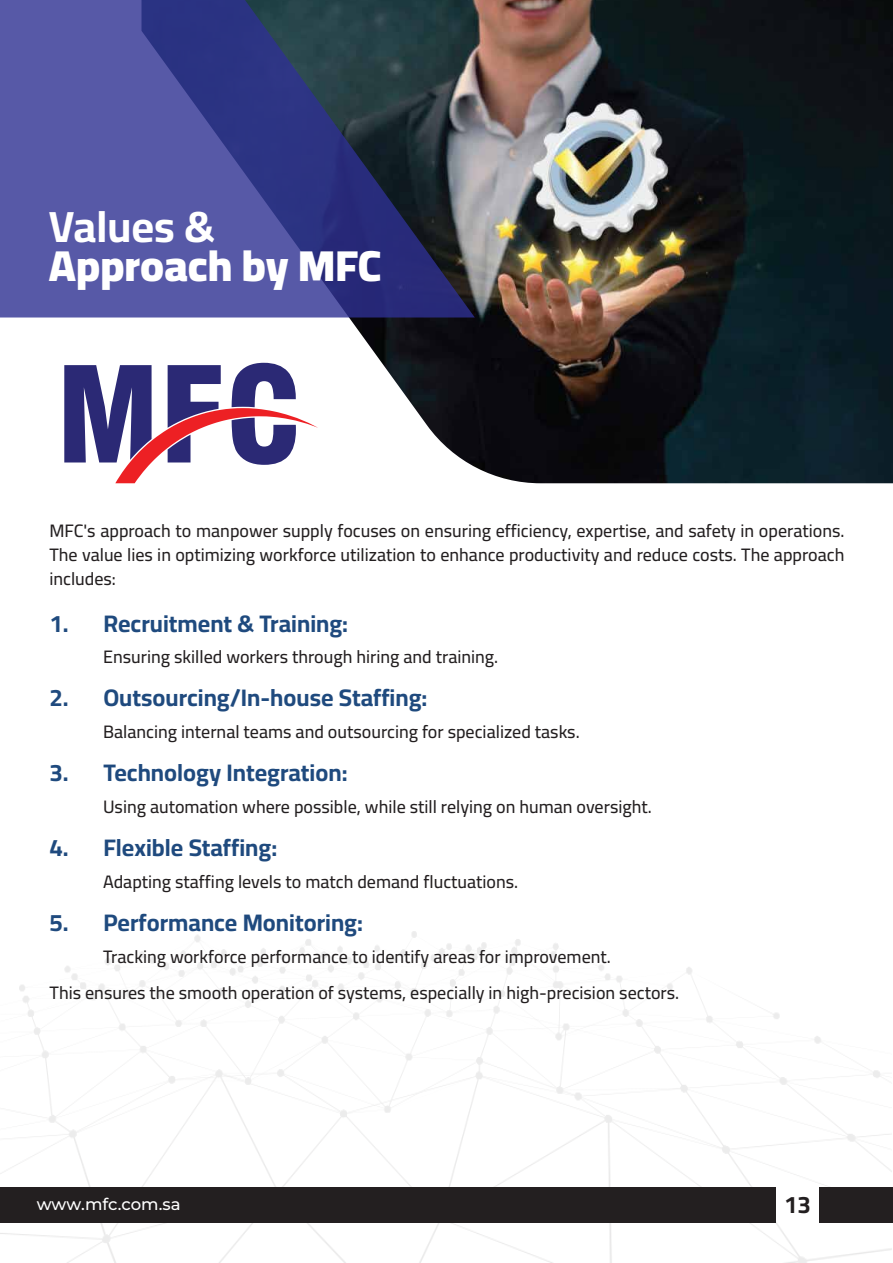
<style>
.page{position:relative;width:893px;height:1263px;background:#fff}
.page>*{position:absolute;margin:0;border:0;box-sizing:border-box;transform-origin:0 0}
.t1{font:900 43.65px "Cairo";color:#fff}
.t2{font:700 43.65px "Cairo";color:#fff}
.t3{font:700 24px "Cairo";color:#1f4a7e}
.t4{font:700 24px "Cairo";color:#231f20}
.t5{font:500 18px/24px "Cairo";color:#231f20}
.t6{font:500 16.5px "Montserrat";color:#fff}
</style>
<div class="page">
<img style="left:0;top:931px;width:893px;height:332px">
<img style="left:141px;top:0;width:752px;height:483px">
<svg style="left:0;top:0;width:475px;height:317px;background:#414884"></svg>
<svg style="left:64px;top:363px;width:254px;height:120px"></svg>
<div style="left:0;top:1188px;width:775px;height:35px;background:#231f20"></div>
<div style="left:819px;top:1188px;width:74px;height:35px;background:#231f20"></div>
<h1 class="t2" style="left:49px;top:194px;width:168px">Values &amp;</h1>
<h1 class="t1" style="left:49px;top:233px;width:334px">Approach by MFC</h1>
<p class="t5" style="left:49px;top:519px;width:797px;text-align:justify">MFC's approach to manpower supply focuses on ensuring efficiency, expertise, and safety in operations.<br>The value lies in optimizing workforce utilization to enhance productivity and reduce costs. The approach includes:</p>
<h2 class="t3" style="left:50px;top:605px;width:300px">1. Recruitment &amp; Training:</h2>
<p class="t5" style="left:103px;top:645px;width:397px">Ensuring skilled workers through hiring and training.</p>
<h2 class="t3" style="left:50px;top:680px;width:379px">2. Outsourcing/In-house Staffing:</h2>
<p class="t5" style="left:103px;top:720px;width:478px">Balancing internal teams and outsourcing for specialized tasks.</p>
<h2 class="t3" style="left:50px;top:755px;width:299px">3. Technology Integration:</h2>
<p class="t5" style="left:103px;top:795px;width:550px">Using automation where possible, while still relying on human oversight.</p>
<h2 class="t3" style="left:50px;top:830px;width:229px">4. Flexible Staffing:</h2>
<p class="t5" style="left:103px;top:870px;width:417px">Adapting staffing levels to match demand fluctuations.</p>
<h2 class="t3" style="left:50px;top:905px;width:315px">5. Performance Monitoring:</h2>
<p class="t5" style="left:50px;top:938px;width:631px;line-height:36.2px;text-indent:53px">Tracking workforce performance to identify areas for improvement.<br>This ensures the smooth operation of systems, especially in high-precision sectors.</p>
<p class="t6" style="left:37px;top:1193px;width:145px">www.mfc.com.sa</p>
<h2 class="t4" style="left:784px;top:1187px;width:28px">13</h2>
</div>
